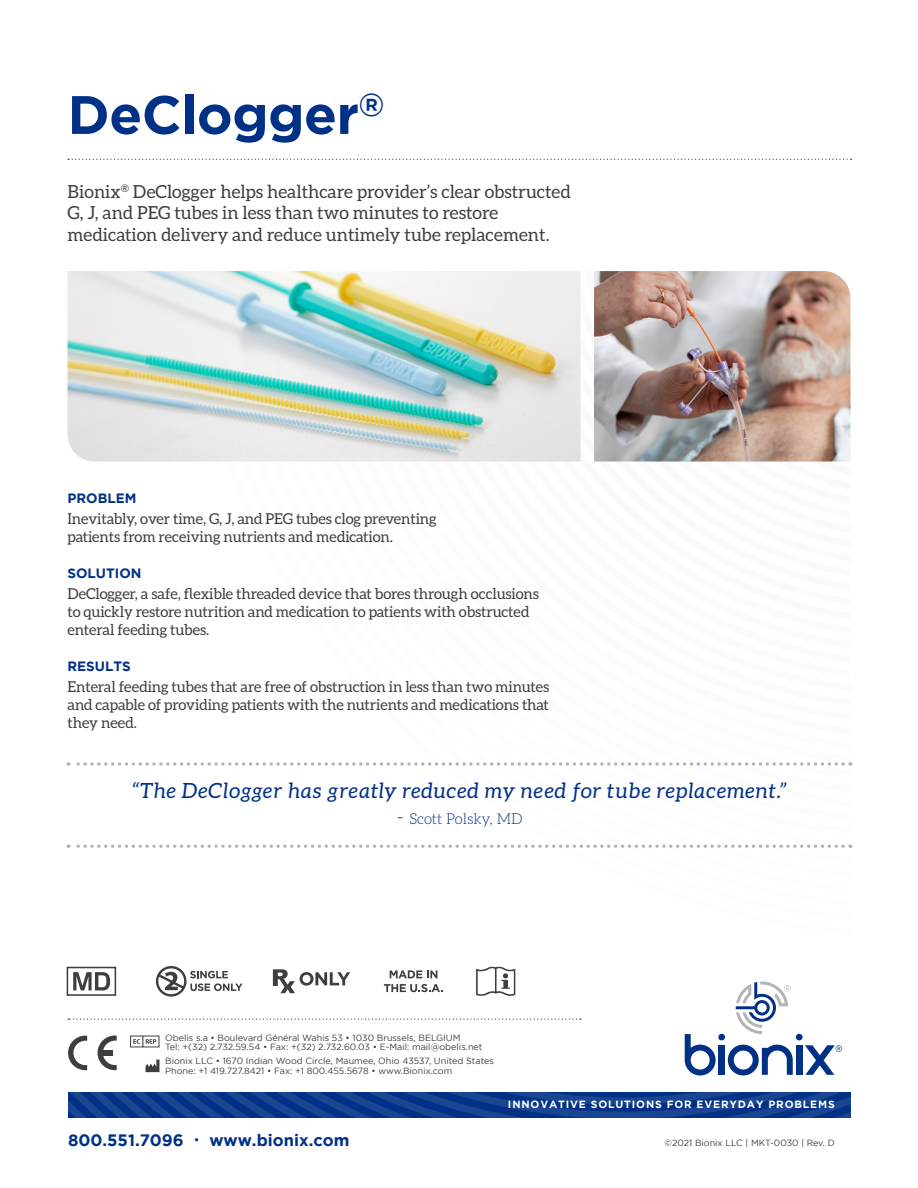
<style>
.page{position:relative;width:918px;height:1188px;background:#fff}
.page>*{position:absolute;margin:0;border:0;box-sizing:border-box;transform-origin:0 0}
.t1{font:700 54px "Gotham";letter-spacing:-.01em;color:#003186}
.t2{font:italic 21px "Aleo";letter-spacing:.04em;color:#003186}
.t3{font:18px/21.6px "Aleo";color:#3e3e3f}
.t4{font:700 16.5px "Gotham";color:#003186}
.t5{font:15px/18px "Aleo";letter-spacing:-.01em;color:#3e3e3f}
.t6{font:300 15px "Aleo";color:#003186}
.t7{font:700 13.5px "Gotham";color:#003186}
.t8{font:700 10.5px "Gotham";letter-spacing:.08em;color:#fff}
.t9{font:9px/9.8px "Gotham";color:#3e3e3f}
.s1{font-size:21px}
.s2{font-weight:400;font-size:12px}
</style>
<div class="page">
<svg style="left:68px;top:1092px;width:782px;height:26px;background:#0c3b8b"></svg>
<svg style="left:68px;top:159px;width:783px;height:1px"></svg>
<svg style="left:68px;top:1019px;width:513px;height:1px"></svg>
<svg style="left:68px;top:845px;width:775px;height:3px"></svg>
<svg style="left:68px;top:762px;width:775px;height:4px"></svg>
<img style="left:594px;top:271px;width:256px;height:191px">
<img style="left:68px;top:271px;width:512px;height:191px">
<svg style="left:68px;top:1036px;width:19px;height:34px"></svg>
<svg style="left:98px;top:1036px;width:19px;height:34px"></svg>
<div style="left:103px;top:1050px;width:10px;height:5px;background:#3e3e3f"></div>
<svg style="left:145px;top:1060px;width:14px;height:12px"></svg>
<div style="left:130px;top:1036px;width:29px;height:11px;border:1px solid #3e3e3f"></div>
<svg style="left:133px;top:1036px;width:23px;height:11px"></svg>
<svg style="left:155px;top:966px;width:88px;height:30px"></svg>
<svg style="left:390px;top:970px;width:47px;height:8px"></svg>
<svg style="left:384px;top:984px;width:59px;height:8px"></svg>
<svg style="left:476px;top:966px;width:39px;height:30px"></svg>
<svg style="left:273px;top:969px;width:77px;height:24px"></svg>
<svg style="left:73px;top:972px;width:37px;height:18px"></svg>
<div style="left:67px;top:967px;width:49px;height:29px;border:2px solid #3e3e3f"></div>
<div style="left:796px;top:1045px;width:6px;height:30px;background:#003186"></div>
<div style="left:796px;top:1034px;width:7px;height:6px;background:#003186;border-radius:50%"></div>
<svg style="left:805px;top:1045px;width:37px;height:30px"></svg>
<svg style="left:685px;top:982px;width:108px;height:94px"></svg>
<p class="t1" style="left:68px;top:84px;width:319px">DeClogger<sup>®</sup></p>
<p class="t3" style="left:68px;top:180px;width:505px">Bionix<sup>®</sup> DeClogger helps healthcare provider’s clear obstructed<br>G, J, and PEG tubes in less than two minutes to restore medication delivery and reduce untimely tube replacement.</p>
<p class="t7" style="left:68px;top:490px;width:71px">PROBLEM</p>
<p class="t5" style="left:68px;top:509px;width:371px">Inevitably, over time, G, J, and PEG tubes clog preventing patients from receiving nutrients and medication.</p>
<p class="t7" style="left:68px;top:565px;width:76px">SOLUTION</p>
<p class="t5" style="left:68px;top:584px;width:473px">DeClogger, a safe, flexible threaded device that bores through occlusions to quickly restore nutrition and medication to patients with obstructed enteral feeding tubes.</p>
<p class="t7" style="left:68px;top:658px;width:65px">RESULTS</p>
<p class="t5" style="left:68px;top:677px;width:483px;text-align:justify">Enteral feeding tubes that are free of obstruction in less than two minutes and capable of providing patients with the nutrients and medications that they need.</p>
<p class="t2" style="left:132px;top:779px;width:657px">“The DeClogger has greatly reduced my need for tube replacement.”</p>
<p class="t6" style="left:397px;top:810px;width:127px"><span class="s1">-</span> Scott Polsky, MD</p>
<p class="t9" style="left:165px;top:1032px;width:319px">Obelis s.a • Boulevard Général Wahis 53 • 1030 Brussels, BELGIUM<br>Tel: +(32) 2.732.59.54 • Fax: +(32) 2.732.60.03 • E-Mail: mail@obelis.net</p>
<p class="t9" style="left:165px;top:1056px;width:330px">Bionix LLC • 1670 Indian Wood Circle, Maumee, Ohio 43537, United States<br>Phone: +1 419.727.8421 • Fax: +1 800.455.5678 • www.Bionix.com</p>
<p class="t4" style="left:68px;top:1130px;width:283px">800.551.7096 <span class="s2">•</span> www.bionix.com</p>
<p class="t8" style="left:508px;top:1098px;width:328px">INNOVATIVE SOLUTIONS FOR EVERYDAY PROBLEMS</p>
<p class="t9" style="left:665px;top:1137px;width:172px">©2021 Bionix LLC | MKT-0030 | Rev. D</p>
</div>
